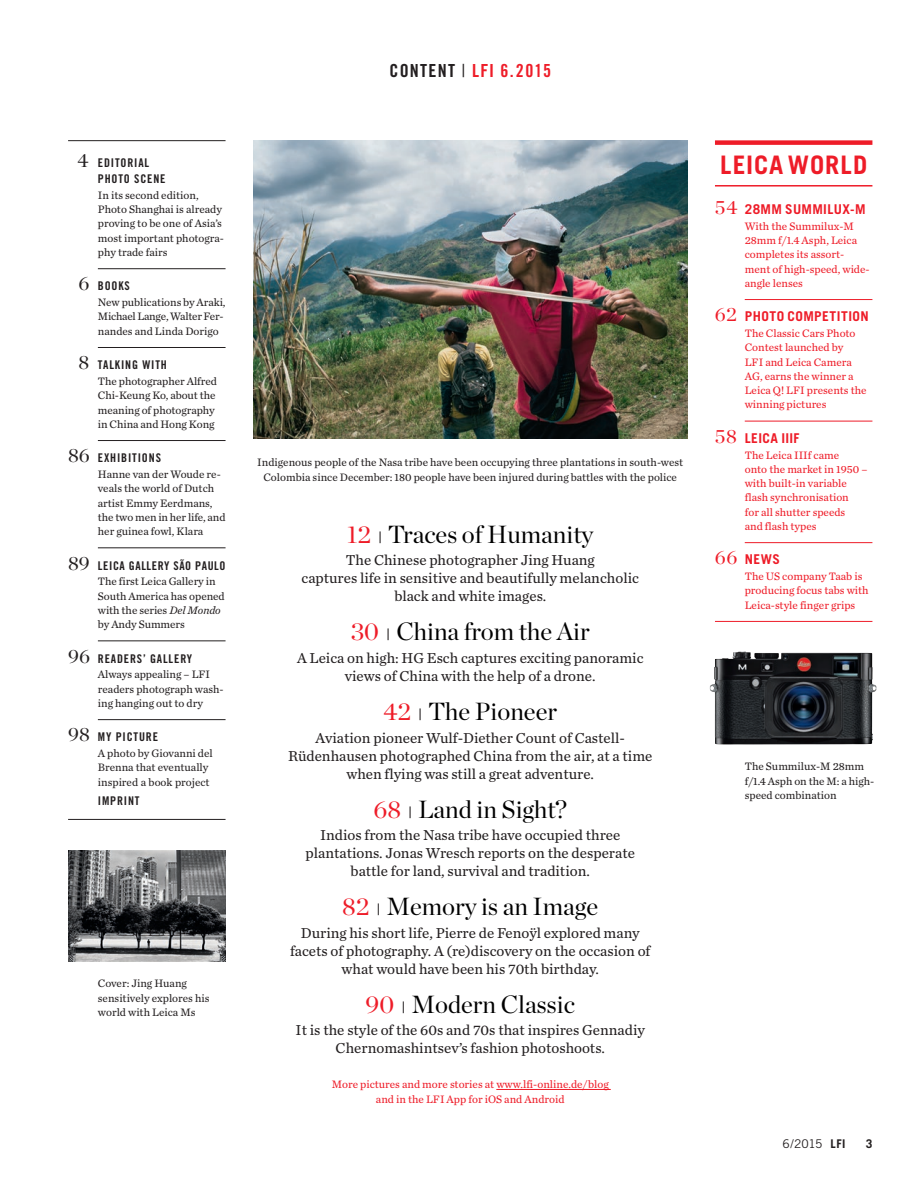
<style>
.page{position:relative;width:915px;height:1191px;background:#fff}
.page>*{position:absolute;margin:0;border:0;box-sizing:border-box;transform-origin:0 0}
.t1{font:700 25.5px "Trade Gothic";letter-spacing:.035em;color:#ee1c28}
.t2{font:24.75px "Chronicle Display";color:#000}
.t3{font:18px "Trade Gothic Bold Cond Twenty";letter-spacing:.07em;color:#ee1c28}
.t4{font:15px/18px "Chronicle Text G2";color:#231f20;text-align:center}
.t5{font:700 13.5px "Trade Gothic";letter-spacing:.03em;color:#ee1c28}
.t6{font:12px/16.5px "Trade Gothic Bold Cond Twenty";letter-spacing:.07em;color:#231f20}
.t7{font:12px "Trade Gothic Bold Cond Twenty";letter-spacing:.05em;color:#231f20}
.t8{font:12px "Trade Gothic";color:#231f20}
.t9{font:700 12px "Trade Gothic";color:#231f20}
.t10{font:11.25px/14.2px "Chronicle Text G2";color:#231f20}
.t11{font:11.25px/14.2px "Chronicle Text G2";color:#ee1c28}
.s1{font-family:"Chronicle Display";font-size:19.5px;color:#fff}
.s2{font-family:"Chronicle Display";font-size:19.5px}
.s3{font-style:italic}
.s4{color:#231f20}
.s5{font-family:"Trade Gothic Cond Eighteen";color:#231f20}
.s6{color:#ee1c28}
.s7{font-family:"Trade Gothic Cond Eighteen";font-size:15.75px;color:#231f20}
.s8{font-family:"Chronicle Display";font-weight:400;font-size:19.5px}
.s9{font-weight:700}
</style>
<div class="page">
<img style="left:709px;top:651px;width:168px;height:93px">
<img style="left:253px;top:140px;width:434px;height:298px">
<img style="left:68px;top:850px;width:157px;height:111px">
<div style="left:714px;top:140px;width:158px;height:5px;background:#ee1c28"></div>
<hr style="left:714px;top:185px;width:158px;height:1px;background:#ee1c28">
<hr style="left:496px;top:1089px;width:114px;height:1px;background:#ee1c28">
<hr style="left:68px;top:140px;width:157px;height:1px;background:#231f20">
<hr style="left:98px;top:268px;width:127px;height:1px;background:#231f20">
<hr style="left:98px;top:347px;width:127px;height:1px;background:#231f20">
<hr style="left:98px;top:440px;width:127px;height:1px;background:#231f20">
<hr style="left:98px;top:547px;width:127px;height:1px;background:#231f20">
<hr style="left:98px;top:640px;width:127px;height:1px;background:#231f20">
<hr style="left:98px;top:719px;width:127px;height:1px;background:#231f20">
<hr style="left:68px;top:819px;width:157px;height:1px;background:#231f20">
<hr style="left:744px;top:299px;width:128px;height:1px;background:#ee1c28">
<hr style="left:744px;top:421px;width:128px;height:1px;background:#ee1c28">
<hr style="left:744px;top:542px;width:128px;height:1px;background:#ee1c28">
<hr style="left:714px;top:621px;width:158px;height:1px;background:#ee1c28">
<p class="t6" style="left:98px;top:154px;width:69px;text-indent:-30px"><span class="s1">0</span><span class="s2">4</span> EDITORIAL<br>PHOTO SCENE</p>
<p class="t10" style="left:98px;top:187px;width:128px">In its second edition,<br>Photo Shanghai is already proving to be one of Asia’s most important photogra&shy;phy trade fairs</p>
<p class="t6" style="left:68px;top:278px;width:63px"><span class="s1">0</span><span class="s2">6</span> BOOKS</p>
<p class="t10" style="left:98px;top:295px;width:129px">New publications by Araki,<br>Michael Lange, Walter Fer&shy;nandes and Linda Dorigo</p>
<p class="t6" style="left:68px;top:357px;width:100px"><span class="s1">0</span><span class="s2">8</span> TALKING WITH</p>
<p class="t10" style="left:98px;top:373px;width:121px">The photographer Alfred<br>Chi-Keung Ko, about the meaning of photography in China and Hong Kong</p>
<p class="t6" style="left:68px;top:450px;width:94px"><span class="s2">86</span> EXHIBITIONS</p>
<p class="t10" style="left:98px;top:466px;width:129px">Hanne van der Woude re&shy;veals the world of Dutch artist Emmy Eerdmans, the two men in her life, and her guinea fowl, Klara</p>
<p class="t7" style="left:68px;top:558px;width:159px"><span class="s2">89</span> LEICA GALLERY SÃO PAULO</p>
<p class="t10" style="left:98px;top:574px;width:128px">The first Leica Gallery in<br>South America has opened with the series <span class="s3">Del Mondo </span>by Andy Summers</p>
<p class="t6" style="left:68px;top:650px;width:126px"><span class="s2">96</span> READERS’ GALLERY</p>
<p class="t10" style="left:98px;top:667px;width:127px">Always appealing – LFI readers photograph wash&shy;ing hanging out to dry</p>
<p class="t6" style="left:68px;top:729px;width:91px"><span class="s2">98</span> MY PICTURE</p>
<p class="t10" style="left:98px;top:745px;width:116px">A photo by Giovanni del<br>Brenna that eventually inspired a book project</p>
<p class="t6" style="left:98px;top:792px;width:43px">IMPRINT</p>
<p class="t10" style="left:98px;top:975px;width:113px">Cover: Jing Huang sensitively explores his world with Leica Ms</p>
<h3 class="t3" style="left:389px;top:60px;width:163px"><span class="s4">CONTENT</span> <span class="s5">|</span> LFI 6.2015</h3>
<p class="t10" style="left:257px;top:455px;width:427px;text-align:center">Indigenous people of the Nasa tribe have been occupying three plantations in south-west<br>Colombia since December: 180 people have been injured during battles with the police</p>
<h2 class="t2" style="left:347px;top:515px;width:248px"><span class="s6">12</span> <span class="s7">|</span> Traces of Humanity</h2>
<h3 class="t4" style="left:301px;top:550px;width:339px">The Chinese photographer Jing Huang<br>captures life in sensitive and beautifully melancholic black and white images.</h3>
<h2 class="t2" style="left:350px;top:613px;width:240px"><span class="s6">30</span> <span class="s7">|</span> China from the Air</h2>
<h3 class="t4" style="left:297px;top:648px;width:348px">A Leica on high: HG Esch captures exciting panoramic views of China with the help of a drone.</h3>
<h2 class="t2" style="left:383px;top:692px;width:175px"><span class="s6">42</span> <span class="s7">|</span> The Pioneer</h2>
<h3 class="t4" style="left:288px;top:727px;width:366px">Aviation pioneer Wulf-Diether Count of Castell-<br>Rüdenhausen photographed China from the air, at a time when flying was still a great adventure.</h3>
<h2 class="t2" style="left:373px;top:790px;width:195px"><span class="s6">68</span> <span class="s7">|</span> Land in Sight?</h2>
<h3 class="t4" style="left:305px;top:825px;width:331px">Indios from the Nasa tribe have occupied three plantations. Jonas Wresch reports on the desperate battle for land, survival and tradition.</h3>
<h2 class="t2" style="left:342px;top:887px;width:257px"><span class="s6">82</span> <span class="s7">|</span> Memory is an Image</h2>
<h3 class="t4" style="left:290px;top:922px;width:362px">During his short life, Pierre de Fenoÿl explored many facets of photography. A (re)discovery on the occasion of what would have been his 70th birthday.</h3>
<h2 class="t2" style="left:365px;top:985px;width:211px"><span class="s6">90</span> <span class="s7">|</span> Modern Classic</h2>
<h3 class="t4" style="left:295px;top:1020px;width:350px">It is the style of the 60s and 70s that inspires Gennadiy<br>Chernomashintsev’s fashion photoshoots.</h3>
<p class="t11" style="left:332px;top:1076px;width:278px;text-align:center">More pictures and more stories at www.lfi-online.de/blog and in the LFI App for iOS and Android</p>
<h1 class="t1" style="left:720px;top:149px;width:148px">LEICA WORLD</h1>
<p class="t5" style="left:714px;top:201px;width:152px"><span class="s8">54</span> 28MM SUMMILUX-M</p>
<p class="t11" style="left:744px;top:218px;width:126px">With the Summilux-M<br>28mm f/1.4 Asph, Leica completes its assort&shy;ment of high-speed, wide&shy;angle lenses</p>
<p class="t5" style="left:714px;top:308px;width:155px"><span class="s8">62</span> PHOTO COMPETITION</p>
<p class="t11" style="left:744px;top:325px;width:123px">The Classic Cars Photo<br>Contest launched by<br>LFI and Leica Camera<br>AG, earns the winner a<br>Leica Q! LFI presents the winning pictures</p>
<p class="t5" style="left:714px;top:430px;width:86px"><span class="s8">58</span> LEICA IIIF</p>
<p class="t11" style="left:744px;top:447px;width:124px">The Leica IIIf came<br>onto the market in 1950 – with built-in variable flash synchronisation<br>for all shutter speeds<br>and flash types</p>
<p class="t5" style="left:714px;top:551px;width:66px"><span class="s8">66</span> NEWS</p>
<p class="t11" style="left:744px;top:568px;width:125px">The US company Taab is producing focus tabs with<br>Leica-style finger grips</p>
<p class="t10" style="left:744px;top:759px;width:131px">The Summilux-M 28mm f/1.4 Asph on the M: a high&shy;speed combination</p>
<p class="t8" style="left:782px;top:1136px;width:64px">6/2015 <span class="s9">LFI</span></p>
<p class="t9" style="left:865px;top:1136px;width:8px">3</p>
</div>
